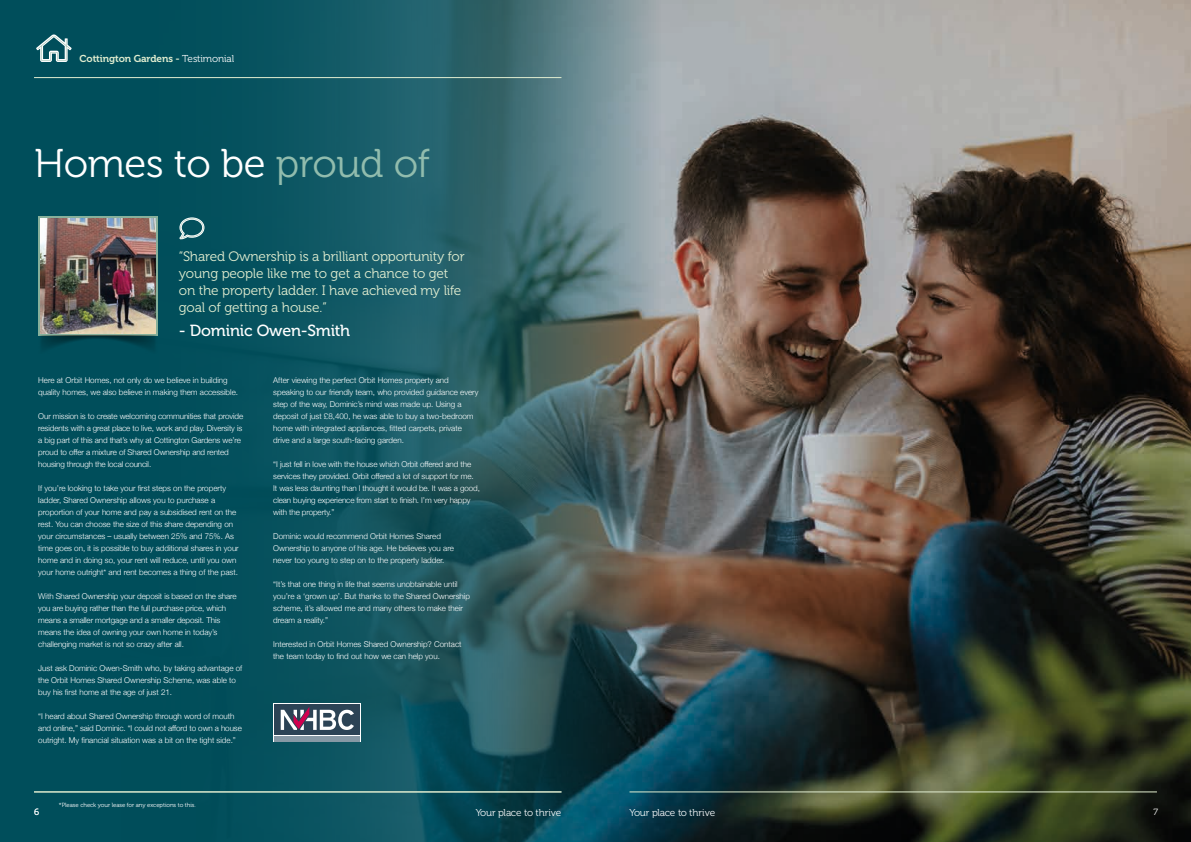
<style>
.page{position:relative;width:1191px;height:842px;background:#fff}
.page>*{position:absolute;margin:0;border:0;box-sizing:border-box;transform-origin:0 0}
.t1{font:40px "Museo 300";letter-spacing:-.01em;color:#fff}
.t2{font:16px "Museo 500";letter-spacing:-.01em;color:#fff}
.t3{font:13.6px/17px "Museo 300";letter-spacing:-.01em;color:#e1edd0}
.t4{font:10px "Museo 300";letter-spacing:-.01em;color:#f6f8f9}
.t5{font:10px "Museo 700";letter-spacing:-.01em;color:#e1edd0}
.t6{font:9px "Museo 300";color:#fff}
.t7{font:300 8px/12px "Helvetica Neue";color:#fff}
.t8{font:6px "Museo 300";letter-spacing:-.01em;color:#fff}
.s1{font-family:"Museo 300";color:#fff}
.s2{color:#91bcad}
</style>
<div class="page">
<img style="left:0;top:0;width:1191px;height:842px">
<hr style="left:629px;top:792px;width:528px;height:1px;background:#e1edd0">
<hr style="left:34px;top:77px;width:527px;height:1px;background:#e1edd0">
<hr style="left:34px;top:792px;width:527px;height:1px;background:#e1edd0">
<svg style="left:36px;top:34px;width:36px;height:28px"></svg>
<svg style="left:179px;top:217px;width:25px;height:22px"></svg>
<div style="left:38px;top:217px;width:120px;height:119px;background:linear-gradient(to bottom,#86b09b,#86b09b)"></div>
<img style="left:38px;top:336px;width:120px;height:26px">
<img style="left:40px;top:219px;width:115px;height:115px">
<div style="left:273px;top:704px;width:88px;height:38px;background:#fff"></div>
<div style="left:274px;top:705px;width:86px;height:30px;background:#2c4355"></div>
<div style="left:274px;top:736px;width:86px;height:5px;background:#8698a4"></div>
<svg style="left:281px;top:707px;width:73px;height:23px"></svg>
<p class="t5" style="left:80px;top:53px;width:156px">Cottington Gardens - <span class="s1">Testimonial</span></p>
<h1 class="t1" style="left:34px;top:142px;width:397px">Homes to be <span class="s2">proud of</span></h1>
<h3 class="t3" style="left:179px;top:248px;width:287px">“Shared Ownership is a brilliant opportunity for young people like me to get a chance to get on the property ladder. I have achieved my life goal of getting a house.”</h3>
<h2 class="t2" style="left:179px;top:321px;width:173px">- Dominic Owen-Smith</h2>
<p class="t7" style="left:38px;top:373px;width:201px">Here at Orbit Homes, not only do we believe in building quality homes, we also believe in making them accessible.</p>
<p class="t7" style="left:38px;top:409px;width:206px">Our mission is to create welcoming communities that provide residents with a great place to live, work and play. Diversity is a big part of this and that’s why at Cottington Gardens we’re proud to offer a mixture of Shared Ownership and rented housing through the local council.</p>
<p class="t7" style="left:38px;top:481px;width:202px">If you’re looking to take your first steps on the property ladder, Shared Ownership allows you to purchase a proportion of your home and pay a subsidised rent on the rest. You can choose the size of this share depending on your circumstances – usually between 25% and 75%. As time goes on, it is possible to buy additional shares in your home and in doing so, your rent will reduce, until you own your home outright* and rent becomes a thing of the past.</p>
<p class="t7" style="left:38px;top:589px;width:200px">With Shared Ownership your deposit is based on the share you are buying rather than the full purchase price, which means a smaller mortgage and a smaller deposit. This means the idea of owning your own home in today’s challenging market is not so crazy after all.</p>
<p class="t7" style="left:38px;top:661px;width:205px">Just ask Dominic Owen-Smith who, by taking advantage of the Orbit Homes Shared Ownership Scheme, was able to buy his first home at the age of just 21.</p>
<p class="t7" style="left:38px;top:709px;width:205px">“I heard about Shared Ownership through word of mouth and online,” said Dominic. “I could not afford to own a house outright. My financial situation was a bit on the tight side.”</p>
<p class="t7" style="left:273px;top:373px;width:207px">After viewing the perfect Orbit Homes property and speaking to our friendly team, who provided guidance every step of the way, Dominic’s mind was made up. Using a deposit of just £8,400, he was able to buy a two-bedroom home with integrated appliances, fitted carpets, private drive and a large south-facing garden.</p>
<p class="t7" style="left:273px;top:457px;width:208px">“I just fell in love with the house which Orbit offered and the services they provided. Orbit offered a lot of support for me.<br>It was less daunting than I thought it would be. It was a good, clean buying experience from start to finish. I’m very happy with the property.”</p>
<p class="t7" style="left:273px;top:529px;width:182px">Dominic would recommend Orbit Homes Shared<br>Ownership to anyone of his age. He believes you are never too young to step on to the property ladder.</p>
<p class="t7" style="left:273px;top:577px;width:198px">“It’s that one thing in life that seems unobtainable until you’re a ‘grown up’. But thanks to the Shared Ownership scheme, it’s allowed me and many others to make their dream a reality.”</p>
<p class="t7" style="left:273px;top:637px;width:190px">Interested in Orbit Homes Shared Ownership? Contact the team today to find out how we can help you.</p>
<p class="t8" style="left:59px;top:802px;width:138px">*Please check your lease for any exceptions to this.</p>
<p class="t6" style="left:34px;top:807px;width:7px">6</p>
<p class="t4" style="left:476px;top:807px;width:87px">Your place to thrive</p>
<p class="t4" style="left:629px;top:807px;width:87px">Your place to thrive</p>
<p class="t6" style="left:1153px;top:807px;width:6px">7</p>
</div>
